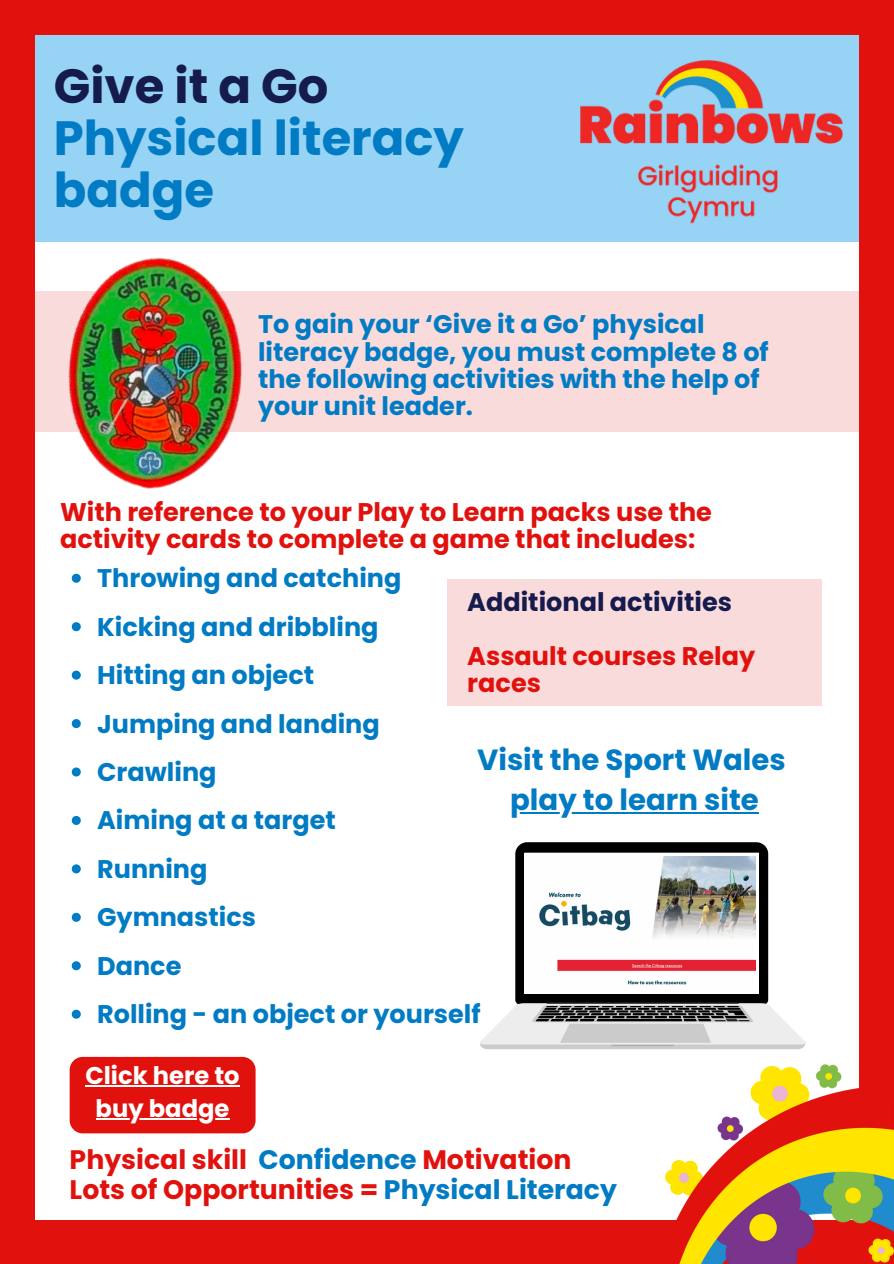
<style>
.page{position:relative;width:894px;height:1264px;background:#fff}
.page>*{position:absolute;margin:0;border:0;box-sizing:border-box;transform-origin:0 0}
.t1{font:700 48.15px/51.8px "Poppins";color:#007bc4}
.t2{font:700 48.15px "Poppins";color:#161b4e}
.t3{font:700 29.1px "Poppins";color:#007bc4}
.t4{font:700 26.7px "Poppins";color:#e1120e}
.t5{font:700 25.5px/27.3px "Poppins";color:#007bc4}
.t6{font:700 25.5px/27px "Poppins";color:#e1120e}
.t7{font:700 25.5px "Poppins";color:#161b4e}
.t8{font:700 24.15px/32.7px "Poppins";color:#fff;text-align:center}
.s1{color:#007bc4}
</style>
<div class="page">
<div style="left:0;top:0;width:893px;height:1263px;background:#e1120e"></div>
<div style="left:35px;top:35px;width:823px;height:1184px;background:#fff"></div>
<div style="left:35px;top:35px;width:823px;height:206px;background:#96d3f5"></div>
<img style="left:580px;top:61px;width:261px;height:163px">
<img style="left:564px;top:1051px;width:329px;height:212px">
<div style="left:35px;top:291px;width:824px;height:141px;background:#fadbdb"></div>
<img style="left:60px;top:241px;width:190px;height:248px">
<svg style="left:72px;top:573px;width:9px;height:9px"></svg>
<svg style="left:72px;top:622px;width:9px;height:9px"></svg>
<svg style="left:72px;top:670px;width:9px;height:9px"></svg>
<svg style="left:72px;top:719px;width:9px;height:9px"></svg>
<svg style="left:72px;top:767px;width:9px;height:9px"></svg>
<svg style="left:72px;top:816px;width:9px;height:9px"></svg>
<svg style="left:72px;top:864px;width:9px;height:9px"></svg>
<svg style="left:72px;top:912px;width:9px;height:9px"></svg>
<svg style="left:72px;top:961px;width:9px;height:9px"></svg>
<svg style="left:72px;top:1009px;width:9px;height:9px"></svg>
<div style="left:447px;top:578px;width:374px;height:127px;background:#fadbdb"></div>
<svg style="left:480px;top:842px;width:325px;height:207px"></svg>
<img style="left:526px;top:856px;width:229px;height:133px">
<hr style="left:510px;top:812px;width:248px;height:2px;background:#007bc4">
<div style="left:70px;top:1056px;width:185px;height:77px;background:#e1120e"></div>
<hr style="left:85px;top:1085px;width:155px;height:2px;background:#fff">
<hr style="left:96px;top:1118px;width:133px;height:1px;background:#fff">
<p class="t2" style="left:54px;top:53px;width:276px">Give it a Go</p>
<p class="t1" style="left:54px;top:112px;width:411px">Physical literacy badge</p>
<p class="t5" style="left:258px;top:311px;width:512px">To gain your ‘Give it a Go’ physical literacy badge, you must complete 8 of the following activities with the help of your unit leader.</p>
<p class="t6" style="left:60px;top:498px;width:653px">With reference to your Play to Learn packs use the activity cards to complete a game that includes:</p>
<p class="t7" style="left:467px;top:584px;width:266px">Additional activities</p>
<p class="t6" style="left:467px;top:642px;width:289px">Assault courses Relay races</p>
<p class="t5" style="left:97px;top:564px;width:306px">Throwing and catching</p>
<p class="t5" style="left:97px;top:613px;width:283px">Kicking and dribbling</p>
<p class="t5" style="left:97px;top:661px;width:218px">Hitting an object</p>
<p class="t5" style="left:97px;top:710px;width:284px">Jumping and landing</p>
<p class="t5" style="left:97px;top:758px;width:121px">Crawling</p>
<p class="t5" style="left:97px;top:806px;width:240px">Aiming at a target</p>
<p class="t5" style="left:97px;top:855px;width:112px">Running</p>
<p class="t5" style="left:97px;top:903px;width:160px">Gymnastics</p>
<p class="t5" style="left:97px;top:952px;width:86px">Dance</p>
<p class="t5" style="left:97px;top:1000px;width:385px">Rolling - an object or yourself</p>
<p class="t3" style="left:477px;top:739px;width:310px">Visit the Sport Wales</p>
<p class="t3" style="left:510px;top:779px;width:250px">play to learn site</p>
<p class="t8" style="left:85px;top:1059px;width:156px">Click here to buy badge</p>
<p class="t4" style="left:70px;top:1141px;width:503px">Physical skill <span class="s1">Confidence</span> Motivation</p>
<p class="t4" style="left:70px;top:1170px;width:548px">Lots of Opportunities = <span class="s1">Physical Literacy</span></p>
</div>
